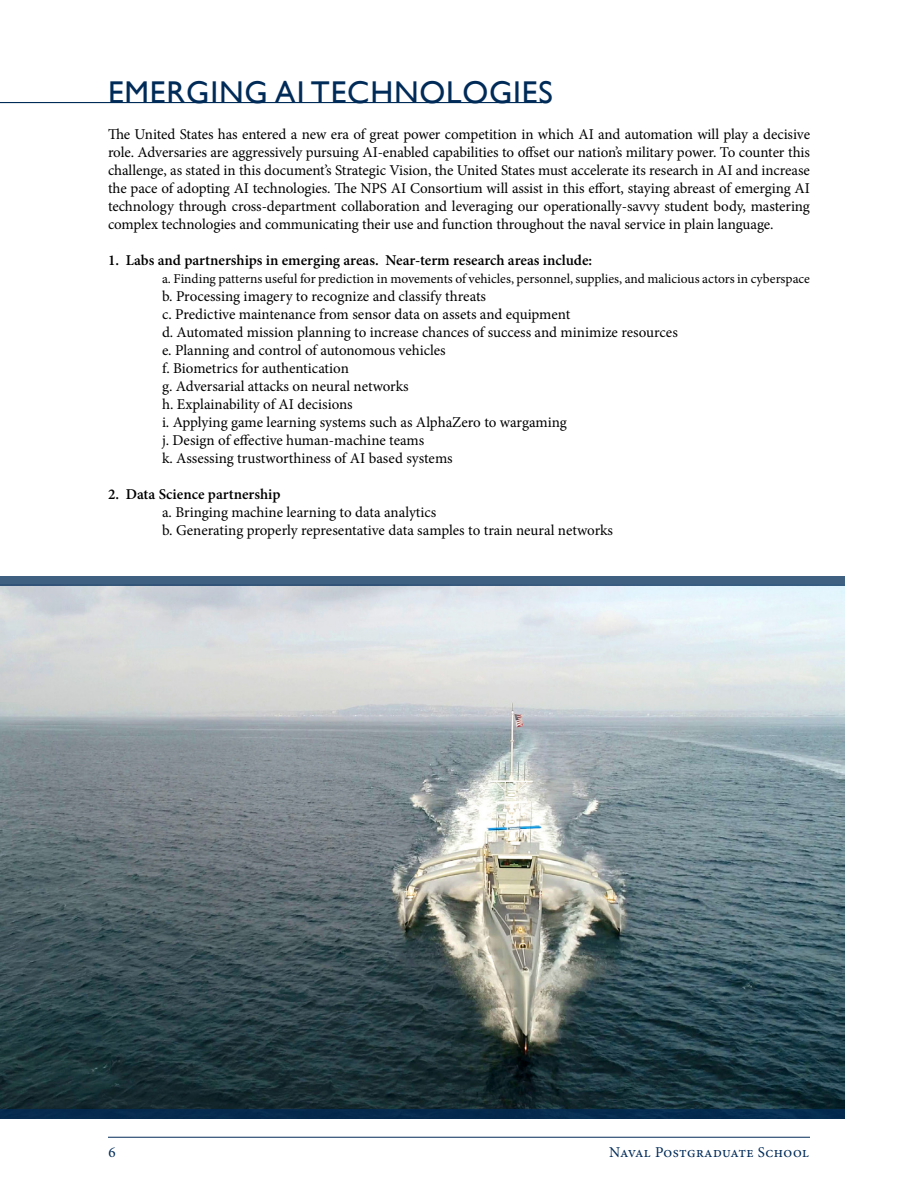
<style>
.page{position:relative;width:918px;height:1188px;background:#fff}
.page>*{position:absolute;margin:0;border:0;box-sizing:border-box;transform-origin:0 0}
.t1{font:31.5px "Gill Sans";letter-spacing:.025em;color:#002b58}
.t2{font:15px/18px "Minion Pro";letter-spacing:-.005em;color:#000}
.t3{font:600 15px "Minion Pro";color:#000}
.t4{font:15px "Minion Pro";letter-spacing:.025em;color:#002b58}
.t5{font:13.5px "Minion Pro";letter-spacing:.005em;color:#000}
</style>
<div class="page">
<img style="left:0;top:586px;width:844px;height:523px">
<hr style="left:108px;top:1137px;width:702px;height:1px;background:#002b58">
<hr style="left:0;top:102px;width:542px;height:1px;background:#002b58">
<div style="left:0;top:576px;width:844px;height:10px;background:#406081"></div>
<div style="left:0;top:1109px;width:844px;height:10px;background:#052a4d"></div>
<h1 class="t1" style="left:108px;top:74px;width:446px">EMERGING AI TECHNOLOGIES</h1>
<p class="t2" style="left:108px;top:125px;width:704px;text-align:justify">The United States has entered a new era of great power competition in which AI and automation will play a decisive role. Adversaries are aggressively pursuing AI-enabled capabilities to offset our nation’s military power. To counter this challenge, as stated in this document’s Strategic Vision, the United States must accelerate its research in AI and increase the pace of adopting AI technologies. The NPS AI Consortium will assist in this effort, staying abreast of emerging AI technology through cross-department collaboration and leveraging our operationally-savvy student body, mastering complex technologies and communicating their use and function throughout the naval service in plain language.</p>
<p class="t3" style="left:108px;top:250px;width:486px">1. Labs and partnerships in emerging areas. Near-term research areas include:</p>
<p class="t5" style="left:162px;top:269px;width:650px">a. Finding patterns useful for prediction in movements of vehicles, personnel, supplies, and malicious actors in cyberspace</p>
<p class="t2" style="left:162px;top:287px;width:517px">b. Processing imagery to recognize and classify threats<br>c. Predictive maintenance from sensor data on assets and equipment<br>d. Automated mission planning to increase chances of success and minimize resources e. Planning and control of autonomous vehicles<br>f. Biometrics for authentication<br>g. Adversarial attacks on neural networks<br>h. Explainability of AI decisions<br>i. Applying game learning systems such as AlphaZero to wargaming<br>j. Design of effective human-machine teams<br>k. Assessing trustworthiness of AI based systems</p>
<p class="t3" style="left:108px;top:484px;width:174px">2. Data Science partnership</p>
<p class="t2" style="left:162px;top:503px;width:453px">a. Bringing machine learning to data analytics<br>b. Generating properly representative data samples to train neural networks</p>
<p class="t4" style="left:108px;top:1142px;width:9px">6</p>
<p class="t4" style="left:609px;top:1142px;width:201px">Naval Postgraduate School</p>
</div>
